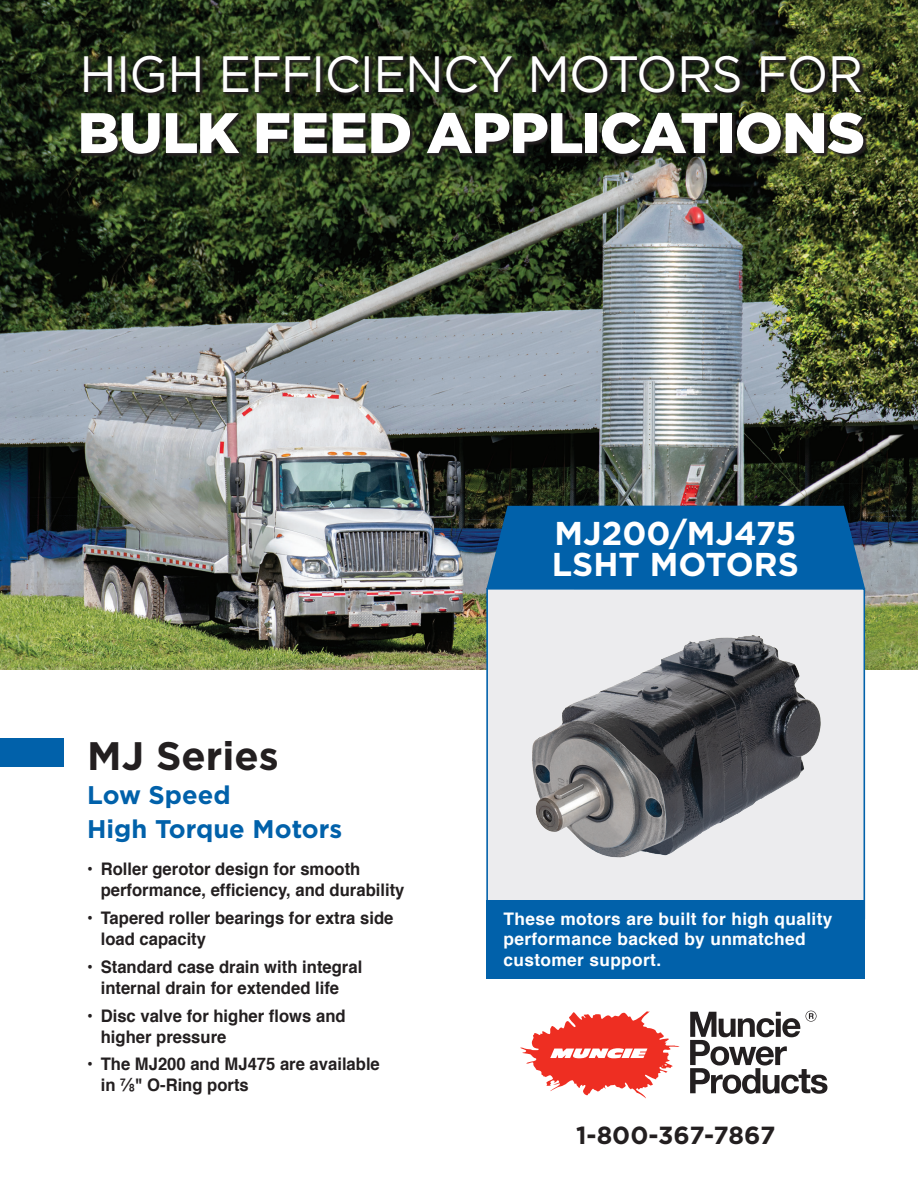
<style>
.page{position:relative;width:918px;height:1188px;background:#fff}
.page>*{position:absolute;margin:0;border:0;box-sizing:border-box;transform-origin:0 0}
.t1{font:900 57px "Gotham";letter-spacing:-.02em;color:#fff}
.t2{font:51px "Gotham";letter-spacing:-.015em;color:#fff;scale:.96 1}
.t3{font:700 39.75px "Gotham";color:#231f20}
.t4{font:700 33px/31.5px "Gotham";color:#fff}
.t5{font:700 25.5px/34.2px "Gotham";color:#0161aa}
.t6{font:700 24.75px "Gotham";color:#231f20}
.t7{font:700 17.4px/21px "Helvetica";color:#231f20;scale:.96 1}
.bullets{font:700 17.4px/20.5px "Helvetica";letter-spacing:.02em;color:#fff}
.s1{font-size:21px}
.s2{font-size:18.75px}
</style>
<div class="page">
<img style="left:0;top:0;width:918px;height:670px">
<svg style="left:84px;top:55px;width:782px;height:42px;background:#28321c"></svg>
<svg style="left:81px;top:113px;width:786px;height:46px;background:#25291d"></svg>
<div style="left:0;top:738px;width:63px;height:28px;background:#0161aa"></div>
<img style="left:489px;top:591px;width:373px;height:309px">
<div style="left:486px;top:588px;width:379px;height:332px;border:2px solid #0161aa"></div>
<div style="left:486px;top:900px;width:379px;height:79px;background:#0161aa"></div>
<div style="left:486px;top:506px;width:379px;height:83px;background:#0161aa"></div>
<svg style="left:690px;top:1011px;width:137px;height:83px"></svg>
<svg style="left:520px;top:1011px;width:160px;height:87px"></svg>
<p class="t2" style="left:79px;top:41px;width:818px">HIGH EFFICIENCY MOTORS FOR</p>
<p class="t1" style="left:78px;top:94px;width:789px">BULK FEED APPLICATIONS</p>
<p class="t3" style="left:87px;top:730px;width:193px">MJ Series</p>
<p class="t5" style="left:87px;top:778px;width:257px">Low Speed<br>High Torque Motors</p>
<p class="t7" style="left:101px;top:859px;width:318px;text-indent:-14px">• Roller gerotor design for smooth performance, efficiency, and durability</p>
<p class="t7" style="left:101px;top:908px;width:306px;text-indent:-14px">• Tapered roller bearings for extra side load capacity</p>
<p class="t7" style="left:87px;top:957px;width:288px;text-align:center">• Standard case drain with integral internal drain for extended life</p>
<p class="t7" style="left:101px;top:1005px;width:257px;text-indent:-14px">• Disc valve for higher flows and higher pressure</p>
<p class="t7" style="left:101px;top:1054px;width:292px;text-indent:-14px">• The MJ200 and MJ475 are available in <span class="s1">⁷</span><span class="s2">⁄</span><sup>₈</sup>" O-Ring ports</p>
<p class="t4" style="left:552px;top:517px;width:249px">MJ200/MJ475<br>LSHT MOTORS</p>
<p class="bullets" style="left:504px;top:908px;width:330px">These motors are built for high quality performance backed by unmatched customer support.</p>
<p class="t6" style="left:576px;top:1119px;width:201px">1-800-367-7867</p>
</div>
